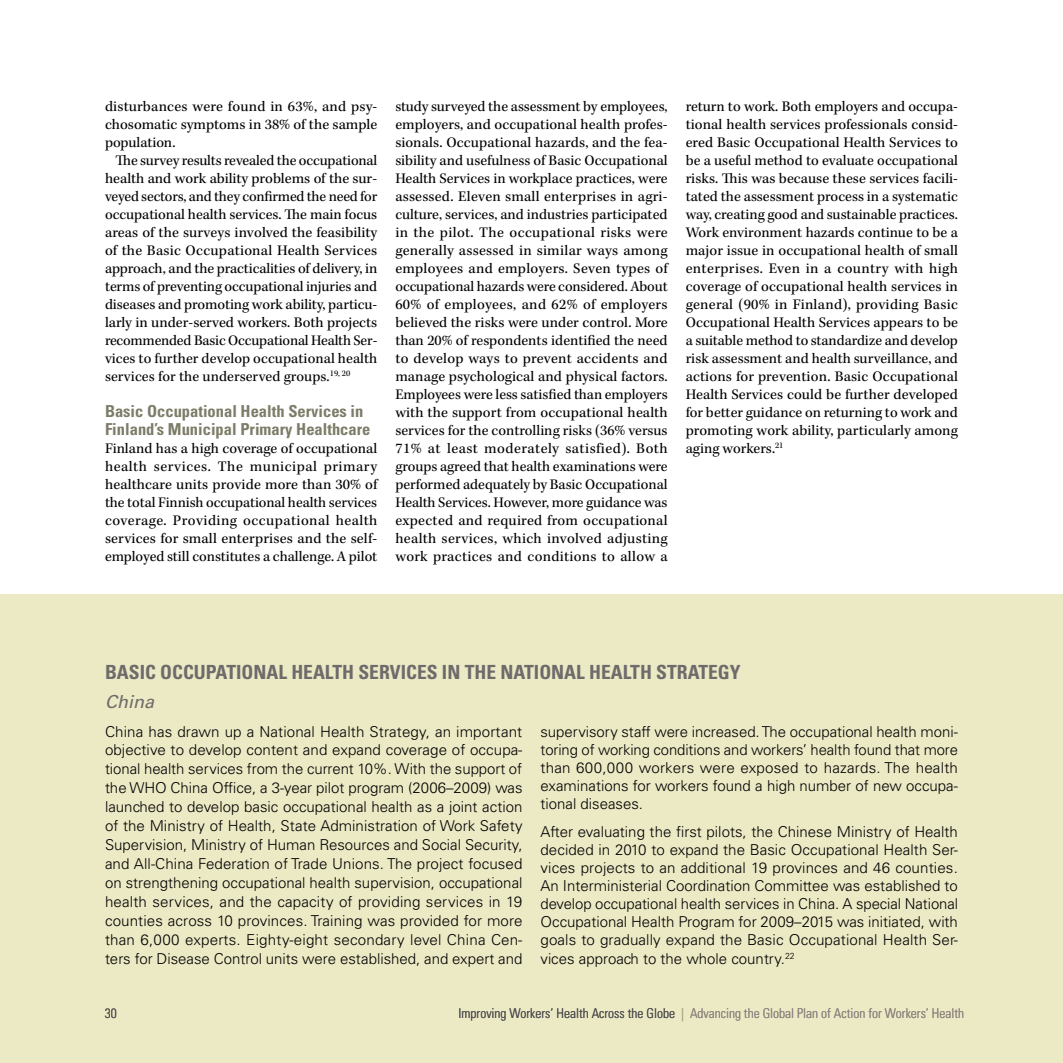
<style>
.page{position:relative;width:1063px;height:1063px;background:#fff}
.page>*{position:absolute;margin:0;border:0;box-sizing:border-box;transform-origin:0 0}
.H5__Highlight{font:700 condensed 19.5px "Univers LT Std";color:#6e6b6b}
.H6__highlight_subhea{font:italic 18px "Univers LT Std";color:#6e6b6b}
.H7__Subhead{font:700 condensed 16.5px/18px "Univers LT Std";color:#7d7c68}
.P1a__no_indent{font:15px/18px "Kepler Std";letter-spacing:.005em;color:#000;text-align:justify}
.P2__Hightlight{font:300 15px/18.9px "Univers LT Std";color:#000;text-align:justify}
.P1b__indent{font:15px/18px "Kepler Std";letter-spacing:.005em;color:#000;text-align:justify}
.t1{font:300 condensed 13.5px "Univers LT Std";color:#8b827d}
.t2{font:300 condensed 13.5px "Univers LT Std";color:#4d4d4e}
.s1{color:#4d4d4e}
.s2{color:#a6a27d}
</style>
<div class="page">
<div style="left:0;top:594px;width:1063px;height:469px;background:#ece9c5"></div>
<p class="P1b__indent" style="left:105px;top:98px;width:274px">disturbances were found in 63%, and psy&shy;chosomatic symptoms in 38% of the sample population.</p>
<p class="P1b__indent" style="left:105px;top:152px;width:274px;text-indent:10px">The survey results revealed the occupational health and work ability problems of the sur&shy;veyed sectors, and they confirmed the need for occupational health services. The main focus areas of the surveys involved the feasibility of the Basic Occupational Health Services approach, and the practicalities of delivery, in terms of preventing occupational injuries and diseases and promoting work ability, particu&shy;larly in under-served workers. Both projects recommended Basic Occupational Health Ser&shy;vices to further develop occupational health services for the underserved groups.<sup>19,</sup> <sup>20</sup></p>
<p class="H7__Subhead" style="left:105px;top:402px;width:267px">Basic Occupational Health Services in<br>Finland’s Municipal Primary Healthcare</p>
<p class="P1a__no_indent" style="left:105px;top:440px;width:274px">Finland has a high coverage of occupational health services. The municipal primary healthcare units provide more than 30% of the total Finnish occupational health services coverage. Providing occupational health services for small enterprises and the self&shy;employed still constitutes a challenge. A pilot</p>
<p class="P1a__no_indent" style="left:395px;top:98px;width:274px">study surveyed the assessment by employees, employers, and occupational health profes&shy;sionals. Occupational hazards, and the fea&shy;sibility and usefulness of Basic Occupational Health Services in workplace practices, were assessed. Eleven small enterprises in agri&shy;culture, services, and industries participated in the pilot. The occupational risks were generally assessed in similar ways among employees and employers. Seven types of occupational hazards were considered. About 60% of employees, and 62% of employers believed the risks were under control. More than 20% of respondents identified the need to develop ways to prevent accidents and manage psychological and physical factors.<br>Employees were less satisfied than employers with the support from occupational health services for the controlling risks (36% versus 71% at least moderately satisfied). Both groups agreed that health examinations were performed adequately by Basic Occupational Health Services. However, more guidance was expected and required from occupational health services, which involved adjusting work practices and conditions to allow a</p>
<p class="P1a__no_indent" style="left:686px;top:98px;width:274px">return to work. Both employers and occupa&shy;tional health services professionals consid&shy;ered Basic Occupational Health Services to be a useful method to evaluate occupational risks. This was because these services facili&shy;tated the assessment process in a systematic way, creating good and sustainable practices.<br>Work environment hazards continue to be a major issue in occupational health of small enterprises. Even in a country with high coverage of occupational health services in general (90% in Finland), providing Basic Occupational Health Services appears to be a suitable method to standardize and develop risk assessment and health surveillance, and actions for prevention. Basic Occupational Health Services could be further developed for better guidance on returning to work and promoting work ability, particularly among aging workers.<sup>21</sup></p>
<p class="H5__Highlight" style="left:105px;top:661px;width:637px">BASIC OCCUPATIONAL HEALTH SERVICES IN THE NATIONAL HEALTH STRATEGY</p>
<p class="H6__highlight_subhea" style="left:105px;top:691px;width:51px">China</p>
<p class="P2__Hightlight" style="left:105px;top:722px;width:419px">China has drawn up a National Health Strategy, an important objective to develop content and expand coverage of occupa&shy;tional health services from the current 10%. With the support of the WHO China Office, a 3-year pilot program (2006–2009) was launched to develop basic occupational health as a joint action of the Ministry of Health, State Administration of Work Safety Supervision, Ministry of Human Resources and Social Security, and All-China Federation of Trade Unions. The project focused on strengthening occupational health supervision, occupational health services, and the capacity of providing services in 19 counties across 10 provinces. Training was provided for more than 6,000 experts. Eighty-eight secondary level China Cen&shy;ters for Disease Control units were established, and expert and</p>
<p class="P2__Hightlight" style="left:540px;top:722px;width:419px;line-height:18px">supervisory staff were increased. The occupational health moni&shy;toring of working conditions and workers’ health found that more than 600,000 workers were exposed to hazards. The health examinations for workers found a high number of new occupa&shy;tional diseases.</p>
<p class="P2__Hightlight" style="left:540px;top:823px;width:419px;line-height:18px">After evaluating the first pilots, the Chinese Ministry of Health decided in 2010 to expand the Basic Occupational Health Ser&shy;vices projects to an additional 19 provinces and 46 counties.<br>An Interministerial Coordination Committee was established to develop occupational health services in China. A special National Occupational Health Program for 2009–2015 was initiated, with goals to gradually expand the Basic Occupational Health Ser&shy;vices approach to the whole country.<sup>22</sup></p>
<p class="t2" style="left:105px;top:1005px;width:13px">30</p>
<p class="t1" style="left:459px;top:1005px;width:507px"><span class="s1">Improving Workers’ Health Across the Globe</span> <span class="s2">|</span> Advancing the Global Plan of Action for Workers’ Health</p>
</div>
